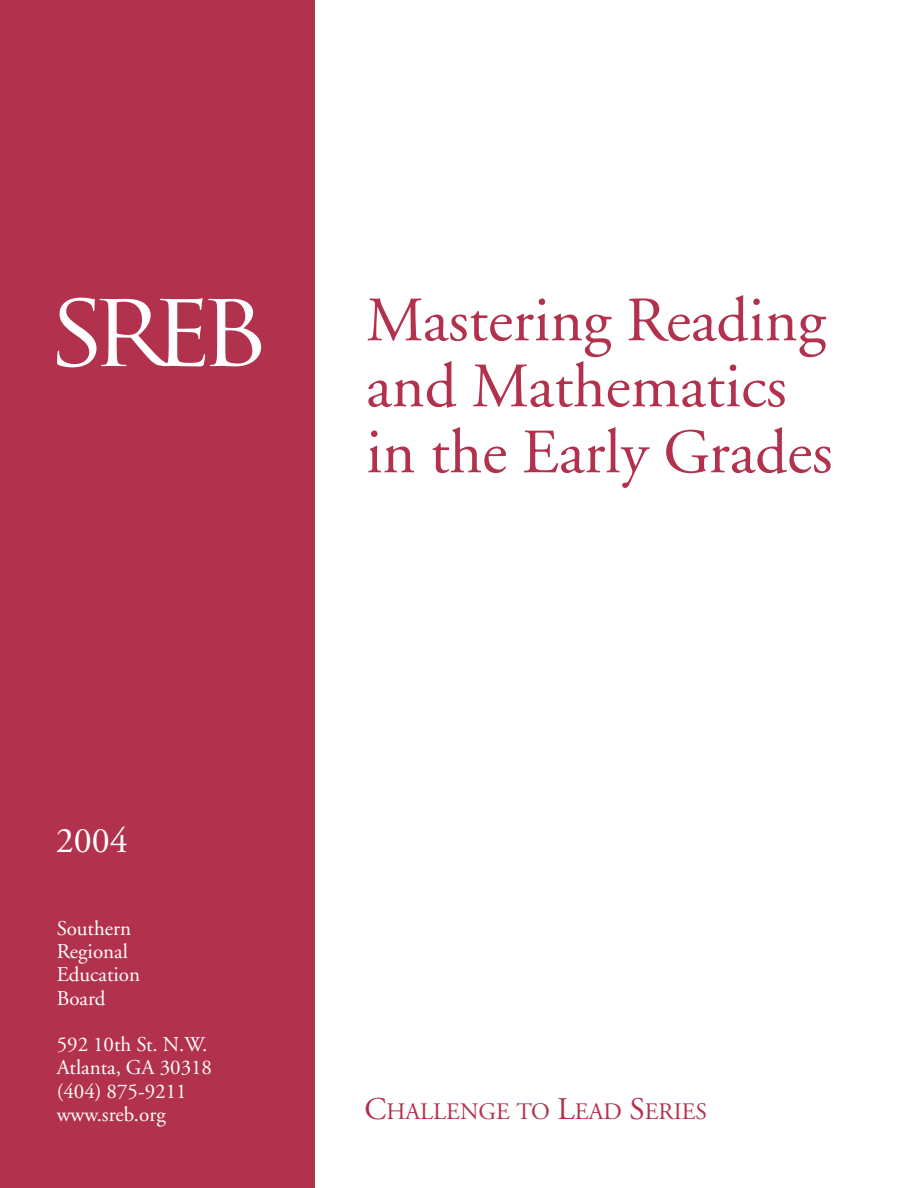
<style>
.page{position:relative;width:918px;height:1188px;background:#fff}
.page>*{position:absolute;margin:0;border:0;box-sizing:border-box;transform-origin:0 0}
.t1{font:63px/66px "Adobe Garamond";color:#b2324e}
.t2{font:36px "Adobe Garamond";color:#fff}
.t3{font:23.7px "Adobe Garamond";color:#b2324e}
.t4{font:21px/23.2px "Adobe Garamond";color:#fff}
.s1{font-size:31.5px}
</style>
<div class="page">
<div style="left:0;top:0;width:315px;height:1188px;background:#b2324e"></div>
<svg style="left:57px;top:298px;width:204px;height:69px"></svg>
<h2 class="t2" style="left:56px;top:826px;width:74px">2004</h2>
<p class="t4" style="left:57px;top:918px;width:85px">Southern<br>Regional<br>Education<br>Board</p>
<p class="t4" style="left:57px;top:1035px;width:157px">592 10th St. N.W.<br>Atlanta, GA 30318 (404) 875-9211 www.sreb.org</p>
<h1 class="t1" style="left:366px;top:293px;width:468px">Mastering Reading and Mathematics in the Early Grades</h1>
<p class="t3" style="left:364px;top:1102px;width:344px"><span class="s1">C</span>HALLENGE TO <span class="s1">L</span>EAD <span class="s1">S</span>ERIES</p>
</div>
